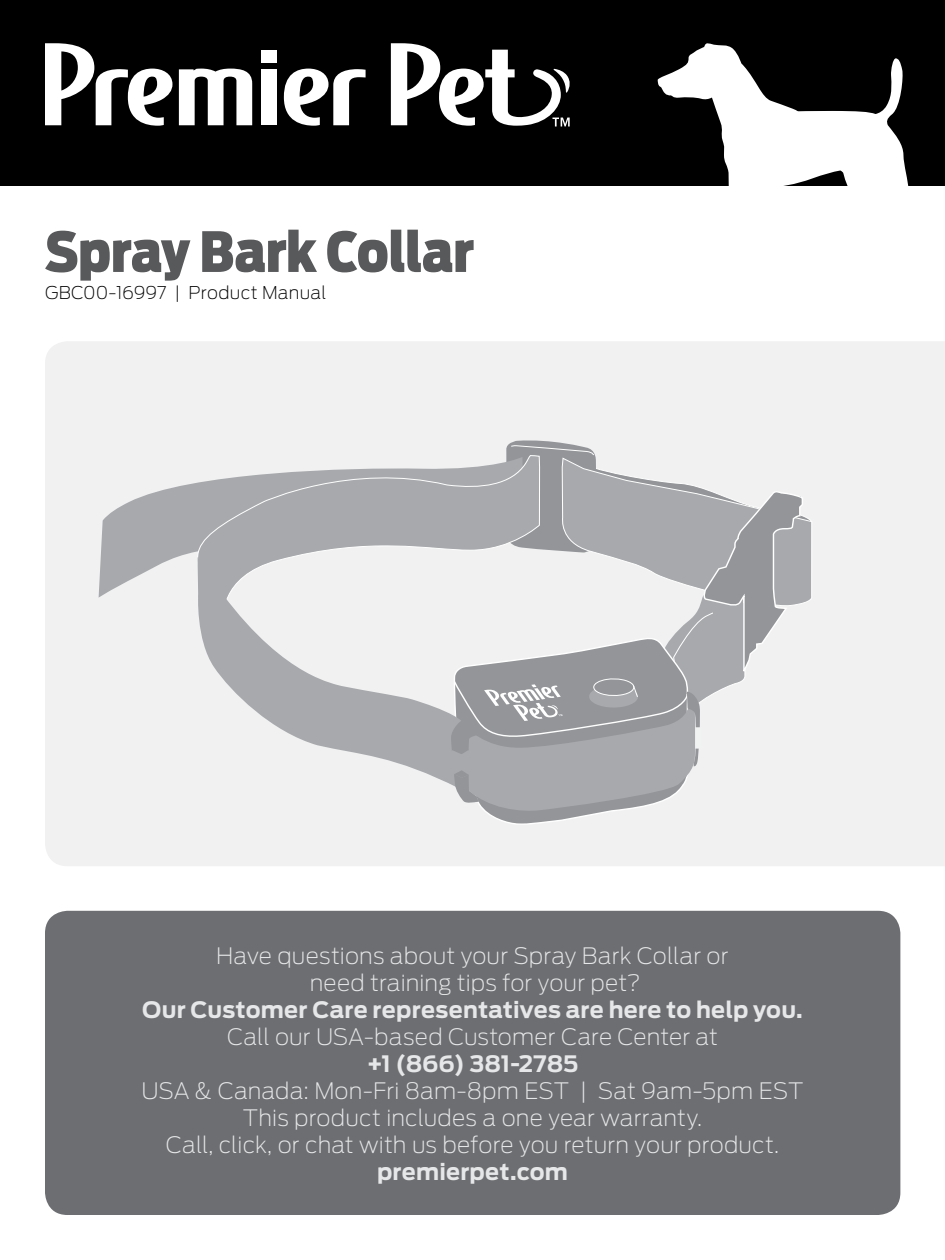
<style>
.page{position:relative;width:945px;height:1260px;background:#fff}
.page>*{position:absolute;margin:0;border:0;box-sizing:border-box;transform-origin:0 0}
.t1{font:900 55px "Antenna Cond";letter-spacing:-.005em;color:#58595b}
.t2{font:200 22.5px/27px "Antenna";letter-spacing:.005em;color:#e6e7e8;text-align:center}
.t3{font:700 22.5px "Antenna";letter-spacing:.01em;color:#e6e7e8}
.t4{font:200 17.5px "Antenna";letter-spacing:.01em;color:#000}
</style>
<div class="page">
<div style="left:45px;top:341px;width:900px;height:525px;background:#f1f1f2"></div>
<div style="left:45px;top:911px;width:855px;height:304px;background:#6d6e71;border-radius:22px"></div>
<svg style="left:99px;top:457px;width:72px;height:141px;fill:#a7a9ac"></svg>
<svg style="left:171px;top:453px;width:278px;height:168px"></svg>
<svg style="left:196px;top:557px;width:253px;height:232px;fill:#f1f1f2"></svg>
<svg style="left:449px;top:439px;width:369px;height:386px"></svg>
<div style="left:0;top:0;width:945px;height:186px;background:#000"></div>
<svg style="left:179px;top:69px;width:73px;height:56px"></svg>
<div style="left:261px;top:69px;width:16px;height:56px;background:#fff"></div>
<div style="left:261px;top:50px;width:16px;height:13px;background:#fff"></div>
<svg style="left:45px;top:43px;width:127px;height:83px"></svg>
<svg style="left:284px;top:69px;width:82px;height:57px"></svg>
<svg style="left:391px;top:43px;width:179px;height:84px"></svg>
<svg style="left:657px;top:43px;width:252px;height:143px"></svg>
<h1 class="t1" style="left:45px;top:219px;width:430px">Spray Bark Collar</h1>
<p class="t4" style="left:45px;top:283px;width:283px">GBC00-16997 | Product Manual</p>
<p class="t2" style="left:216px;top:942px;width:514px">Have questions about your Spray Bark Collar or need training tips for your pet?</p>
<p class="t3" style="left:142px;top:996px;width:662px">Our Customer Care representatives are here to help you.</p>
<p class="t2" style="left:227px;top:1023px;width:492px">Call our USA-based Customer Care Center at</p>
<p class="t3" style="left:367px;top:1050px;width:213px">+1 (866) 381-2785</p>
<p class="t2" style="left:142px;top:1077px;width:663px">USA &amp; Canada: Mon-Fri 8am-8pm EST | Sat 9am-5pm EST<br>This product includes a one year warranty.<br>Call, click, or chat with us before you return your product.</p>
<p class="t3" style="left:377px;top:1158px;width:193px">premierpet.com</p>
</div>
